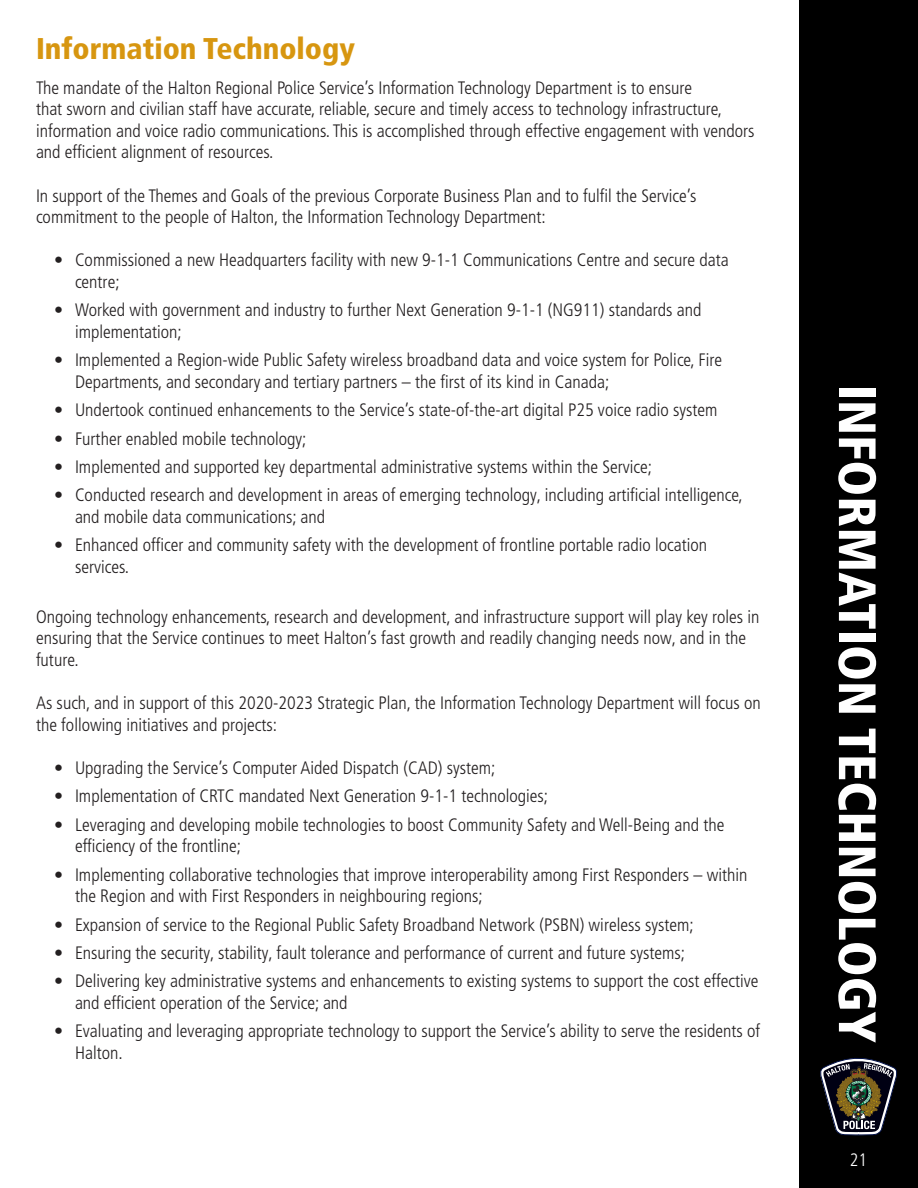
<style>
.page{position:relative;width:918px;height:1188px;background:#fff}
.page>*{position:absolute;margin:0;border:0;box-sizing:border-box;transform-origin:0 0}
.t1{font:900 condensed 52.5px "Frutiger LT Pro";color:#fff}
.t2{font:900 condensed 30px "Frutiger LT Pro";color:#d79610}
.t3{font:300 condensed 18px/21.6px "Frutiger LT Pro";color:#231f20}
.t4{font:300 condensed 18px "Frutiger LT Pro";color:#fff}
</style>
<div class="page">
<div style="left:799px;top:0;width:119px;height:1188px;background:#000"></div>
<svg style="left:820px;top:1058px;width:77px;height:78px"></svg>
<h2 class="t2" style="left:36px;top:30px;width:320px">Information Technology</h2>
<p class="t3" style="left:36px;top:77px;width:720px">The mandate of the Halton Regional Police Service’s Information Technology Department is to ensure<br>that sworn and civilian staff have accurate, reliable, secure and timely access to technology infrastructure, information and voice radio communications. This is accomplished through effective engagement with vendors and efficient alignment of resources.</p>
<p class="t3" style="left:36px;top:185px;width:662px">In support of the Themes and Goals of the previous Corporate Business Plan and to fulfil the Service’s commitment to the people of Halton, the Information Technology Department:</p>
<p class="t3" style="left:75px;top:250px;width:655px;text-indent:-21px">• Commissioned a new Headquarters facility with new 9-1-1 Communications Centre and secure data centre;</p>
<p class="t3" style="left:75px;top:300px;width:628px;text-indent:-21px">• Worked with government and industry to further Next Generation 9-1-1 (NG911) standards and implementation;</p>
<p class="t3" style="left:75px;top:349px;width:649px;text-indent:-21px">• Implemented a Region-wide Public Safety wireless broadband data and voice system for Police, Fire<br>Departments, and secondary and tertiary partners – the first of its kind in Canada;</p>
<p class="t3" style="left:54px;top:399px;width:665px">• Undertook continued enhancements to the Service’s state-of-the-art digital P25 voice radio system</p>
<p class="t3" style="left:54px;top:428px;width:254px">• Further enabled mobile technology;</p>
<p class="t3" style="left:54px;top:456px;width:600px">• Implemented and supported key departmental administrative systems within the Service;</p>
<p class="t3" style="left:75px;top:484px;width:669px;text-indent:-21px">• Conducted research and development in areas of emerging technology, including artificial intelligence, and mobile data communications; and</p>
<p class="t3" style="left:75px;top:534px;width:634px;text-indent:-21px">• Enhanced officer and community safety with the development of frontline portable radio location services.</p>
<p class="t3" style="left:36px;top:606px;width:725px">Ongoing technology enhancements, research and development, and infrastructure support will play key roles in ensuring that the Service continues to meet Halton’s fast growth and readily changing needs now, and in the future.</p>
<p class="t3" style="left:36px;top:692px;width:726px">As such, and in support of this 2020-2023 Strategic Plan, the Information Technology Department will focus on the following initiatives and projects:</p>
<p class="t3" style="left:54px;top:757px;width:443px">• Upgrading the Service’s Computer Aided Dispatch (CAD) system;</p>
<p class="t3" style="left:54px;top:786px;width:496px">• Implementation of CRTC mandated Next Generation 9-1-1 technologies;</p>
<p class="t3" style="left:75px;top:814px;width:651px;text-indent:-21px">• Leveraging and developing mobile technologies to boost Community Safety and Well-Being and the efficiency of the frontline;</p>
<p class="t3" style="left:75px;top:864px;width:674px;text-indent:-21px">• Implementing collaborative technologies that improve interoperability among First Responders – within the Region and with First Responders in neighbouring regions;</p>
<p class="t3" style="left:54px;top:914px;width:641px">• Expansion of service to the Regional Public Safety Broadband Network (PSBN) wireless system;</p>
<p class="t3" style="left:54px;top:942px;width:633px">• Ensuring the security, stability, fault tolerance and performance of current and future systems;</p>
<p class="t3" style="left:75px;top:970px;width:685px;text-indent:-21px">• Delivering key administrative systems and enhancements to existing systems to support the cost effective and efficient operation of the Service; and</p>
<p class="t3" style="left:75px;top:1020px;width:687px;text-indent:-21px">• Evaluating and leveraging appropriate technology to support the Service’s ability to serve the residents of<br>Halton.</p>
<h1 class="t1" style="left:889px;top:385px;width:660px;rotate:90deg">INFORMATION TECHNOLOGY</h1>
<p class="t4" style="left:850px;top:1149px;width:19px">21</p>
</div>
